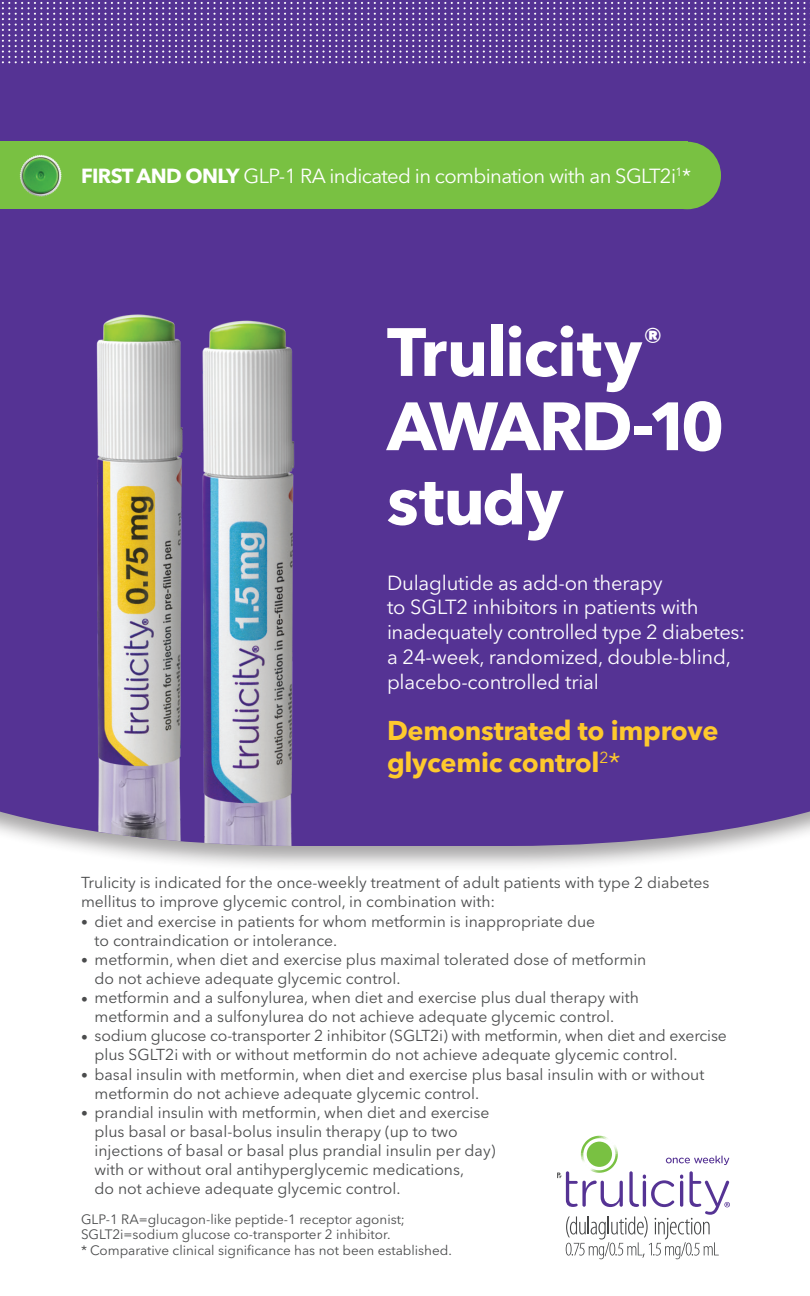
<style>
.page{position:relative;width:810px;height:1296px;background:#fff}
.page>*{position:absolute;margin:0;border:0;box-sizing:border-box;transform-origin:0 0}
.t1{font:700 67.5px/74.2px "Avenir Next LT Pro";letter-spacing:-.025em;color:#fff}
.t2{font:700 27px/31.5px "Avenir Next LT Pro";letter-spacing:-.01em;color:#fec92d}
.t3{font:20.25px/24.8px "Avenir Next LT Pro";letter-spacing:-.01em;color:#fff}
.t4{font:20.25px "Avenir Next LT Pro";letter-spacing:-.03em;color:#fff}
.t5{font:15.75px/19.1px "Avenir Next LT Pro";color:#4b4c4d}
.t6{font:13.5px/15.8px "Avenir Next LT Pro";color:#4b4c4d}
.s1{font-weight:700}
.s2{font-weight:400}
.s3{font-size:13.5px}
</style>
<div class="page">
<div style="left:0;top:0;width:810px;height:872px;background:#231f20;opacity:.4"></div>
<div style="left:0;top:0;width:810px;height:846px;background:#553394"></div>
<svg style="left:0;top:2px;width:810px;height:61px;background:#65469e"></svg>
<svg style="left:557px;top:1136px;width:173px;height:123px"></svg>
<div style="left:654px;top:142px;width:67px;height:67px;background:#79c142;border-radius:50%"></div>
<div style="left:0;top:142px;width:687px;height:67px;background:#79c142"></div>
<img style="left:19px;top:154px;width:43px;height:43px">
<img style="left:0;top:269px;width:542px;height:577px">
<p class="t4" style="left:81px;top:164px;width:612px"><span class="s1">FIRST AND ONLY</span> GLP-1 RA indicated in combination with an SGLT2i<sup>1</sup>*</p>
<h1 class="t1" style="left:387px;top:315px;width:339px">Trulicity<sup>®<br></sup>AWARD-10 study</h1>
<p class="t3" style="left:387px;top:570px;width:360px">Dulaglutide as add-on therapy<br>to SGLT2 inhibitors in patients with inadequately controlled type 2 diabetes: a 24-week, randomized, double-blind, placebo-controlled trial</p>
<h2 class="t2" style="left:387px;top:715px;width:333px">Demonstrated to improve glycemic control<sup>2</sup><span class="s2">*</span></h2>
<p class="t5" style="left:81px;top:873px;width:630px">Trulicity is indicated for the once-weekly treatment of adult patients with type 2 diabetes mellitus to improve glycemic control, in combination with:</p>
<p class="t5" style="left:95px;top:912px;width:502px;text-indent:-14px"><span class="s3">•</span> diet and exercise in patients for whom metformin is inappropriate due to contraindication or intolerance.</p>
<p class="t5" style="left:95px;top:950px;width:553px;text-indent:-14px"><span class="s3">•</span> metformin, when diet and exercise plus maximal tolerated dose of metformin do not achieve adequate glycemic control.</p>
<p class="t5" style="left:95px;top:988px;width:546px;text-indent:-14px"><span class="s3">•</span> metformin and a sulfonylurea, when diet and exercise plus dual therapy with metformin and a sulfonylurea do not achieve adequate glycemic control.</p>
<p class="t5" style="left:95px;top:1026px;width:634px;text-indent:-14px"><span class="s3">•</span> sodium glucose co-transporter 2 inhibitor (SGLT2i) with metformin, when diet and exercise plus SGLT2i with or without metformin do not achieve adequate glycemic control.</p>
<p class="t5" style="left:95px;top:1065px;width:611px;text-indent:-14px"><span class="s3">•</span> basal insulin with metformin, when diet and exercise plus basal insulin with or without metformin do not achieve adequate glycemic control.</p>
<p class="t5" style="left:95px;top:1103px;width:402px;text-indent:-14px"><span class="s3">•</span> prandial insulin with metformin, when diet and exercise plus basal or basal-bolus insulin therapy (up to two injections of basal or basal plus prandial insulin per day) with or without oral antihyperglycemic medications,<br>do not achieve adequate glycemic control.</p>
<p class="t6" style="left:81px;top:1211px;width:372px">GLP-1 RA=glucagon-like peptide-1 receptor agonist;<br>SGLT2i=sodium glucose co-transporter 2 inhibitor.<br>* Comparative clinical significance has not been established.</p>
</div>
